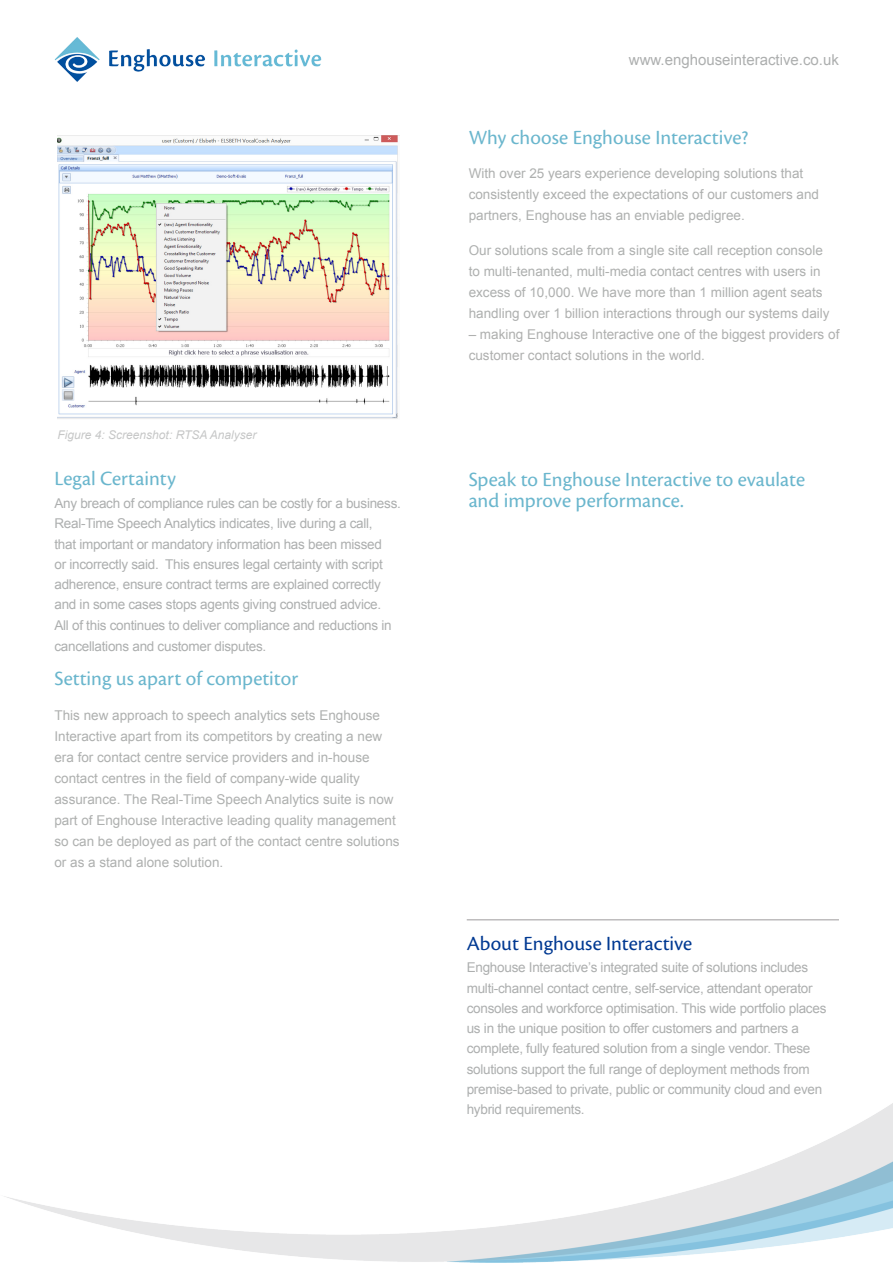
<style>
.page{position:relative;width:893px;height:1263px;background:#fff}
.page>*{position:absolute;margin:0;border:0;box-sizing:border-box;transform-origin:0 0}
.Body__Header_LIGHT_B{font:21px/21px "Cronos Pro";color:#6ab6cd}
.Body_Copy{font:21px "Cronos Pro";color:#6ab6cd}
.t1{font:21px "Cronos Pro";color:#003992}
.t2{font:15px "Arial";color:#adafaf}
.Body_Copy-2{font:13.5px/20.2px "Arial";letter-spacing:-.02em;color:#adafaf}
.Body_Copy-3{font:13.5px/21px "Arial";color:#aeb0af}
.Body_Copy-4{font:13.5px/21px "Arial";color:#afb0af}
.t3{font:italic 12px "Arial";color:#c6c7c7}
.s1{color:#afb0af}
</style>
<div class="page">
<hr style="left:467px;top:919px;width:372px;height:1px;background:#231f20">
<img style="left:4px;top:1103px;width:889px;height:160px">
<img style="left:55px;top:37px;width:266px;height:45px">
<img style="left:58px;top:136px;width:340px;height:283px">
<p class="t3" style="left:58px;top:427px;width:200px">Figure 4: Screenshot: RTSA Analyser</p>
<p class="Body__Header_LIGHT_B" style="left:54px;top:468px;width:123px">Legal Certainty</p>
<p class="Body_Copy-2" style="left:54px;top:493px;width:348px">Any breach of compliance rules can be costly for a business.<br>Real-Time Speech Analytics indicates, live during a call,<br>that important or mandatory information has been missed<br>or incorrectly said. This ensures legal certainty with script adherence, ensure contract terms are explained correctly and in some cases stops agents giving construed advice.<br>All of this continues to deliver compliance and reductions in cancellations and customer disputes.</p>
<p class="Body_Copy" style="left:54px;top:666px;width:245px">Setting us apart of competitor</p>
<p class="Body_Copy-3" style="left:54px;top:704px;width:347px">This new approach to speech analytics sets Enghouse Interactive apart from its competitors by creating a new era for contact centre service providers and in-house contact centres in the field of company-wide quality assurance. The Real-Time Speech Analytics suite is now part of Enghouse Interactive leading quality management so can be deployed as part of the contact centre solutions or as a stand alone solution.</p>
<p class="t2" style="left:629px;top:50px;width:212px">www.enghouseinteractive.co.uk</p>
<p class="Body_Copy" style="left:469px;top:125px;width:281px">Why choose Enghouse Interactive?</p>
<p class="Body_Copy-3" style="left:469px;top:163px;width:352px">With over 25 years experience developing solutions that consistently exceed the expectations of our customers and partners, Enghouse has an enviable pedigree.</p>
<p class="Body_Copy-3" style="left:469px;top:240px;width:362px">Our solutions scale from a single site call reception console to multi-tenanted, multi-media contact centres with users in excess of 10,000. We have more than 1 million agent seats handling over 1 <span class="s1">billion interactions through our systems daily</span></p>
<p class="Body_Copy-4" style="left:469px;top:324px;width:372px">– making Enghouse Interactive one of the biggest providers of customer contact solutions in the world.</p>
<p class="Body__Header_LIGHT_B" style="left:469px;top:469px;width:338px">Speak to Enghouse Interactive to evaulate and improve performance.</p>
<h1 class="t1" style="left:467px;top:931px;width:227px">About Enghouse Interactive</h1>
<p class="Body_Copy-2" style="left:467px;top:958px;width:361px">Enghouse Interactive’s integrated suite of solutions includes multi-channel contact centre, self-service, attendant operator consoles and workforce optimisation. This wide portfolio places us in the unique position to offer customers and partners a complete, fully featured solution from a single vendor. These solutions support the full range of deployment methods from premise-based to private, public or community cloud and even hybrid requirements.</p>
</div>
